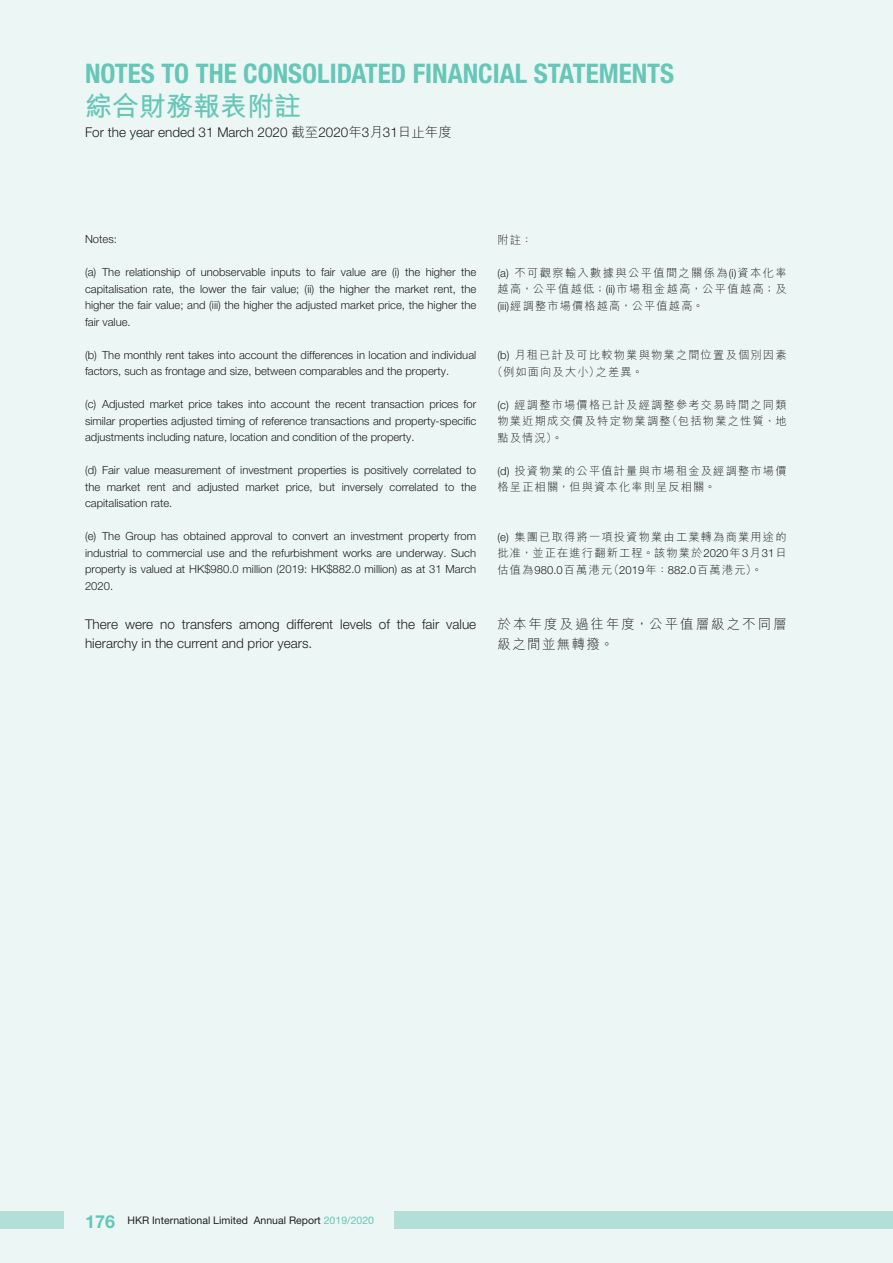
<style>
.page{position:relative;width:893px;height:1263px;background:#ecf7f5}
.page>*{position:absolute;margin:0;border:0;box-sizing:border-box;transform-origin:0 0}
.t1{font:700 condensed 27px "Helvetica Neue LT Std";color:#66c6b7}
.t2{font:700 27px "M Hei HK";color:#66c6b7}
.t3{font:300 13.5px/19.5px "Helvetica Neue LT Std";color:#231f20}
.t4{font:300 13.5px/19.5px "M Hei HK";letter-spacing:.15em;color:#231f20}
.t5{font:300 11.25px/16.5px "Helvetica Neue LT Std";color:#231f20;text-align:justify}
.t6{font:300 11.25px/16.5px "M Hei HK";letter-spacing:.105em;color:#231f20;text-align:justify}
.t7{font:10.5px "Helvetica Neue LT Std";color:#231f20}
.s1{font-family:"M Hei HK"}
.s2{font-family:"Helvetica Neue LT Std"}
.s3{font-weight:700;font-size:18px;color:#66c6b7}
.s4{color:#66c6b7}
</style>
<div class="page">
<div style="left:0;top:1212px;width:64px;height:17px;background:#b4dfd8"></div>
<div style="left:394px;top:1212px;width:499px;height:17px;background:#b4dfd8"></div>
<h1 class="t1" style="left:85px;top:57px;width:591px">NOTES TO THE CONSOLIDATED FINANCIAL STATEMENTS</h1>
<h1 class="t2" style="left:85px;top:87px;width:217px">綜合財務報表附註</h1>
<p class="t3" style="left:85px;top:122px;width:368px">For the year ended 31 March 2020 <span class="s1">截至</span>2020<span class="s1">年</span>3<span class="s1">月</span>31<span class="s1">日止年度</span></p>
<p class="t5" style="left:85px;top:231px;width:33px">Notes:</p>
<p class="t5" style="left:85px;top:264px;width:393px">(a) The relationship of unobservable inputs to fair value are (i) the higher the capitalisation rate, the lower the fair value; (ii) the higher the market rent, the higher the fair value; and (iii) the higher the adjusted market price, the higher the fair value.</p>
<p class="t5" style="left:85px;top:346px;width:393px">(b) The monthly rent takes into account the differences in location and individual factors, such as frontage and size, between comparables and the property.</p>
<p class="t5" style="left:85px;top:396px;width:393px">(c) Adjusted market price takes into account the recent transaction prices for similar properties adjusted timing of reference transactions and property-specific adjustments including nature, location and condition of the property.</p>
<p class="t5" style="left:85px;top:462px;width:393px">(d) Fair value measurement of investment properties is positively correlated to the market rent and adjusted market price, but inversely correlated to the capitalisation rate.</p>
<p class="t5" style="left:85px;top:528px;width:393px">(e) The Group has obtained approval to convert an investment property from industrial to commercial use and the refurbishment works are underway. Such property is valued at HK$980.0 million (2019: HK$882.0 million) as at 31 March 2020.</p>
<p class="t3" style="left:85px;top:614px;width:393px">There were no transfers among different levels of the fair value hierarchy in the current and prior years.</p>
<p class="t6" style="left:497px;top:231px;width:36px">附註：</p>
<p class="t6" style="left:497px;top:264px;width:291px"><span class="s2">(a)</span> 不可觀察輸入數據與公平值間之關係為<span class="s2">(i)</span>資本化率越高，公平值越低；<span class="s2">(ii)</span>市場租金越高，公平值越高；及<span class="s2">(iii)</span>經調整市場價格越高，公平值越高。</p>
<p class="t6" style="left:492px;top:347px;width:296px;text-indent:6px"><span class="s2">(b)</span> 月租已計及可比較物業與物業之間位置及個別因素（例如面向及大小）之差異。</p>
<p class="t6" style="left:497px;top:396px;width:291px"><span class="s2">(c)</span> 經調整市場價格已計及經調整參考交易時間之同類物業近期成交價及特定物業調整（包括物業之性質、地點及情況）。</p>
<p class="t6" style="left:497px;top:462px;width:291px"><span class="s2">(d)</span> 投資物業的公平值計量與市場租金及經調整市場價格呈正相關，但與資本化率則呈反相關。</p>
<p class="t6" style="left:497px;top:528px;width:291px"><span class="s2">(e)</span> 集團已取得將一項投資物業由工業轉為商業用途的批准，並正在進行翻新工程。該物業於<span class="s2">2020</span>年<span class="s2">3</span>月<span class="s2">31</span>日估值為<span class="s2">980.0</span>百萬港元（<span class="s2">2019</span>年：<span class="s2">882.0</span>百萬港元）。</p>
<p class="t4" style="left:497px;top:615px;width:291px">於本年度及過往年度，公平值層級之不同層級之間並無轉撥。</p>
<p class="t7" style="left:85px;top:1214px;width:290px"><span class="s3">176</span> HKR International Limited Annual Report <span class="s4">2019/2020</span></p>
</div>
